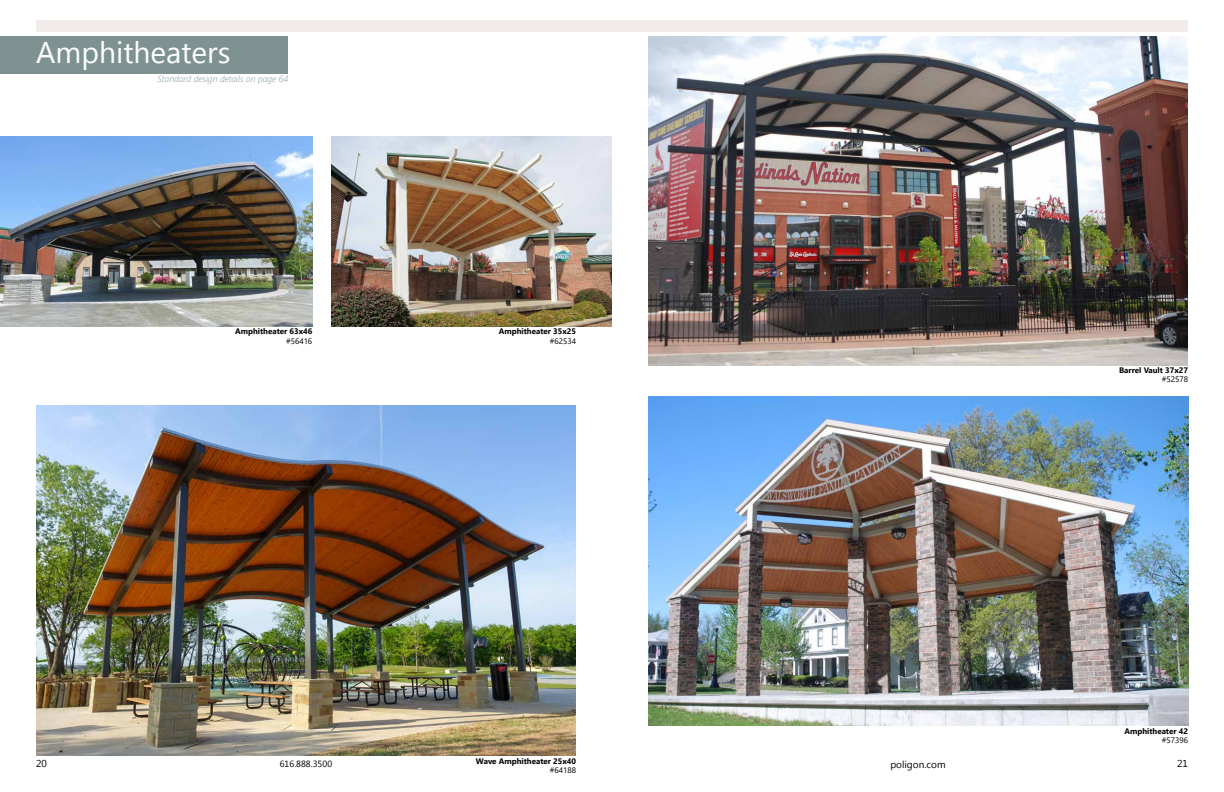
<style>
.page{position:relative;width:1224px;height:792px;background:#fff}
.page>*{position:absolute;margin:0;border:0;box-sizing:border-box;transform-origin:0 0}
.t1{font:30px "Microsoft Tai Le";color:#fff}
.t2{font:10px "Microsoft New Tai Lue";color:#000}
.t3{font:italic 300 9px "Segoe UI";color:#7f9191}
.t4{font:9px "Microsoft New Tai Lue";color:#000}
.t5{font:700 8px "Segoe UI";color:#000}
.t6{font:8px "Segoe UI";color:#000}
</style>
<div class="page">
<div style="left:0;top:36px;width:288px;height:37px;background:#7f9292"></div>
<div style="left:36px;top:20px;width:1152px;height:12px;background:#f1ece9"></div>
<img style="left:36px;top:405px;width:540px;height:351px">
<img style="left:0;top:137px;width:312px;height:189px">
<img style="left:648px;top:397px;width:540px;height:329px">
<img style="left:648px;top:36px;width:540px;height:329px">
<img style="left:332px;top:137px;width:280px;height:189px">
<h1 class="t1" style="left:36px;top:35px;width:196px">Amphitheaters</h1>
<p class="t3" style="left:157px;top:70px;width:132px">Standard design details on page 64</p>
<p class="t5" style="left:235px;top:324px;width:79px">Amphitheater 63x46</p>
<p class="t6" style="left:286px;top:333px;width:28px">#56416</p>
<p class="t5" style="left:499px;top:324px;width:79px">Amphitheater 35x25</p>
<p class="t6" style="left:550px;top:333px;width:28px">#62534</p>
<p class="t5" style="left:1119px;top:362px;width:70px">Barrel Vault 37x27</p>
<p class="t6" style="left:1162px;top:372px;width:28px">#52578</p>
<p class="t5" style="left:1124px;top:723px;width:65px">Amphitheater 42</p>
<p class="t6" style="left:1162px;top:733px;width:28px">#57396</p>
<p class="t5" style="left:476px;top:753px;width:102px">Wave Amphitheater 25x40</p>
<p class="t6" style="left:550px;top:763px;width:28px">#64188</p>
<p class="t2" style="left:36px;top:757px;width:12px">20</p>
<p class="t4" style="left:280px;top:759px;width:54px">616.888.3500</p>
<p class="t2" style="left:890px;top:759px;width:57px">poligon.com</p>
<p class="t2" style="left:1177px;top:757px;width:12px">21</p>
</div>
